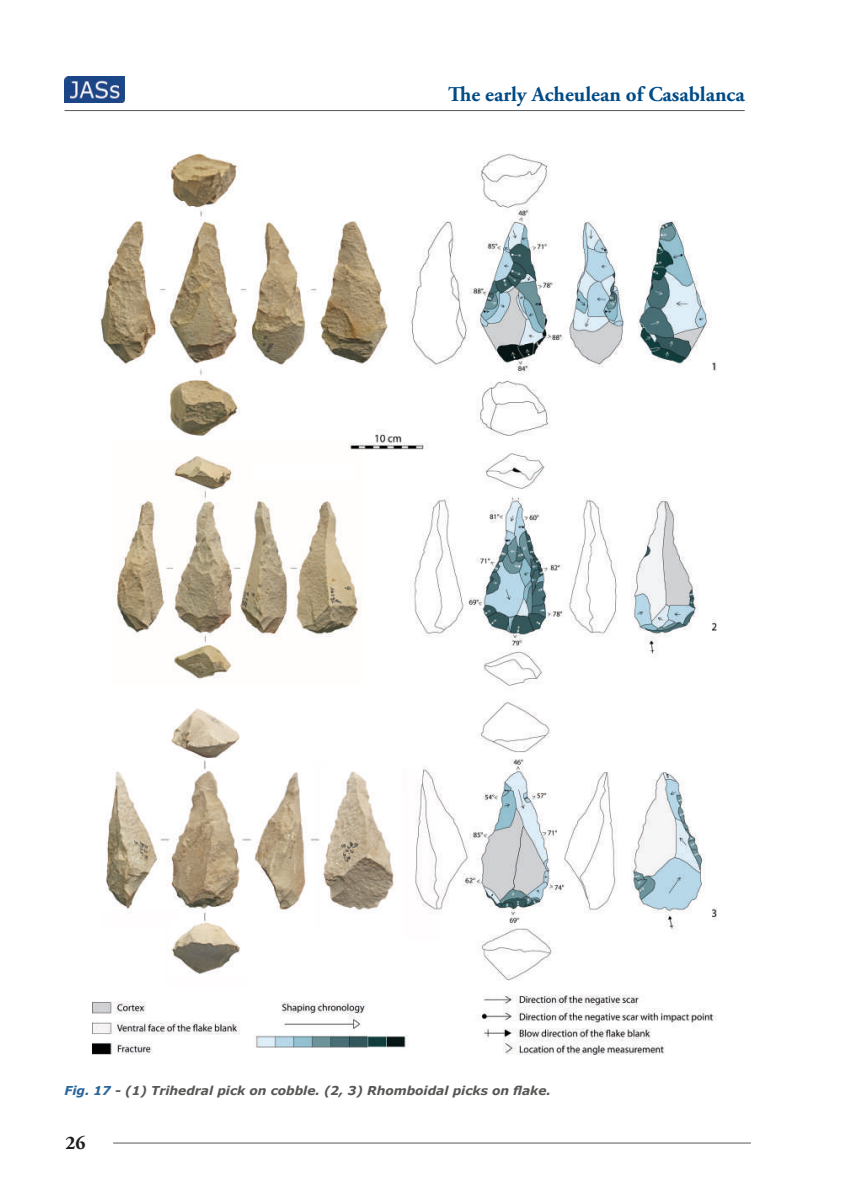
<style>
.page{position:relative;width:844px;height:1191px;background:#fff}
.page>*{position:absolute;margin:0;border:0;box-sizing:border-box;transform-origin:0 0}
.t1{font:700 21px "Adobe Garamond Pro";color:#004b86}
.t2{font:700 19.25px "Adobe Garamond Pro";color:#1d1d1b}
.t3{font:italic 700 12.25px "Verdana";letter-spacing:-.005em;color:#575756}
.s1{color:#29649b}
</style>
<div class="page">
<hr style="left:64px;top:110px;width:680px;height:1px;background:#575756">
<hr style="left:113px;top:1142px;width:637px;height:1px;background:#575756">
<img style="left:64px;top:77px;width:60px;height:25px">
<img style="left:93px;top:154px;width:623px;height:900px">
<h1 class="t1" style="left:448px;top:82px;width:298px">The early Acheulean of Casablanca</h1>
<p class="t3" style="left:64px;top:1082px;width:488px"><span class="s1">Fig. 17</span> - (1) Trihedral pick on cobble. (2, 3) Rhomboidal picks on flake.</p>
<h2 class="t2" style="left:65px;top:1131px;width:22px">26</h2>
</div>
